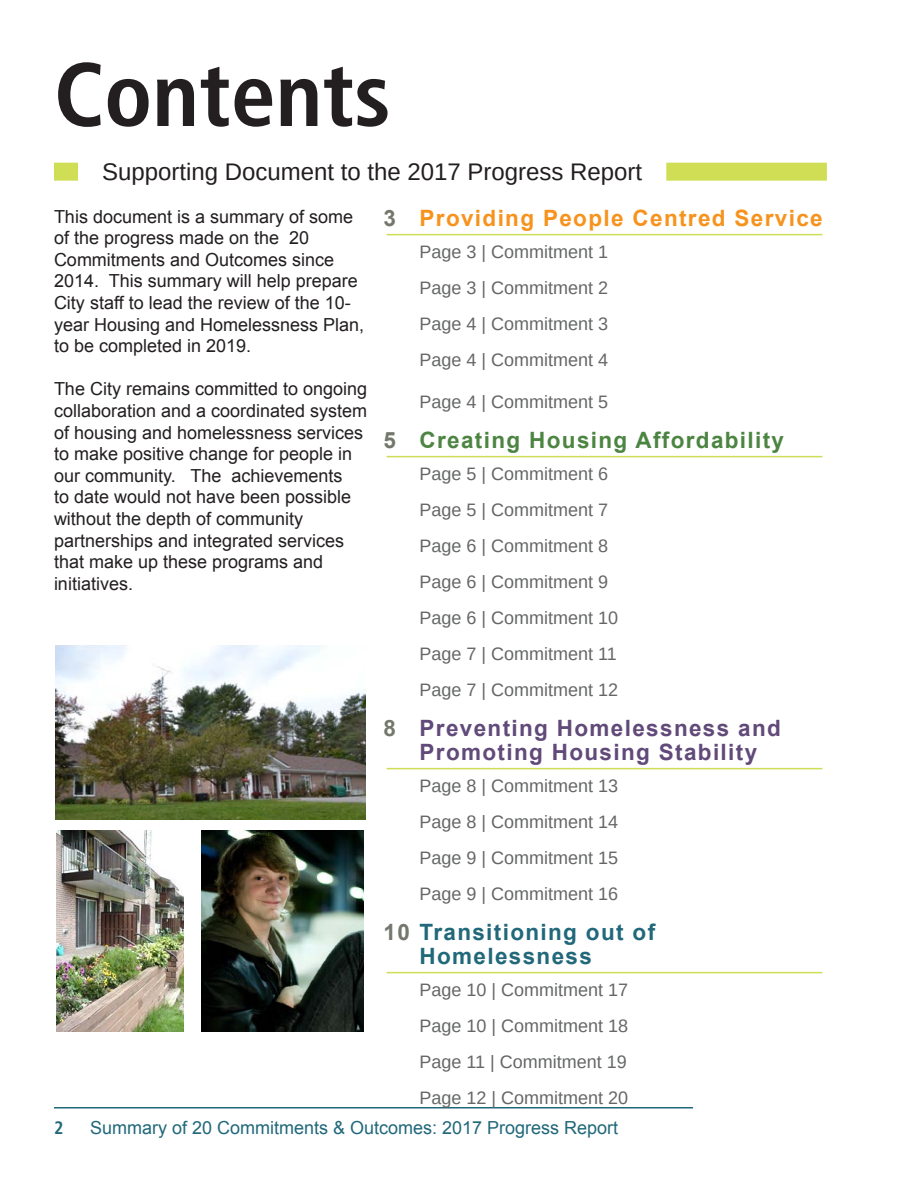
<style>
.page{position:relative;width:918px;height:1188px;background:#fff}
.page>*{position:absolute;margin:0;border:0;box-sizing:border-box;transform-origin:0 0}
.t1{font:700 condensed 90px "Frutiger LT Std";color:#231f20}
.t2{font:24px "Arimo";color:#231f20}
.TOC_headings{font:700 22.5px/24px "Arial";letter-spacing:.06em;color:#614a79;text-align:center}
.TOC_headings-2{font:700 22.5px/24px "Arial";letter-spacing:.06em;color:#21687a}
.TOC_headings-3{font:700 22.5px "Arial";letter-spacing:.06em;color:#f7931d}
.TOC_Subheadings{font:700 22.5px "Arial";letter-spacing:.06em;color:#4c8541}
.t3{font:18px/21.6px "Arial";color:#231f20}
.TOC_descriptions{font:18px "Arimo";color:#656666}
.t4{font:18px "Arial";color:#21687a}
.t5{font:700 condensed 18px "Frutiger LT Std";color:#21687a}
.s1{color:#73776c}
</style>
<div class="page">
<hr style="left:54px;top:1107px;width:639px;height:1px;background:#21687a">
<hr style="left:387px;top:234px;width:435px;height:1px;background:#cfde55">
<hr style="left:387px;top:456px;width:435px;height:1px;background:#cfde55">
<hr style="left:387px;top:768px;width:435px;height:1px;background:#cfde55">
<hr style="left:387px;top:972px;width:435px;height:1px;background:#cfde55">
<div style="left:54px;top:163px;width:24px;height:18px;background:#cfde55"></div>
<div style="left:666px;top:163px;width:161px;height:18px;background:#cfde55"></div>
<img style="left:56px;top:645px;width:310px;height:175px">
<img style="left:56px;top:831px;width:128px;height:201px">
<img style="left:201px;top:830px;width:162px;height:202px">
<h2 class="t1" style="left:54px;top:41px;width:338px">Contents</h2>
<h3 class="t2" style="left:102px;top:156px;width:542px">Supporting Document to the 2017 Progress Report</h3>
<p class="t3" style="left:54px;top:206px;width:312px">This document is a summary of some of the progress made on the 20<br>Commitments and Outcomes since<br>2014. This summary will help prepare<br>City staff to lead the review of the 10- year Housing and Homelessness Plan, to be completed in 2019.</p>
<p class="t3" style="left:54px;top:378px;width:315px">The City remains committed to ongoing collaboration and a coordinated system of housing and homelessness services to make positive change for people in our community. The achievements<br>to date would not have been possible without the depth of community partnerships and integrated services that make up these programs and initiatives.</p>
<p class="TOC_headings-3" style="left:384px;top:203px;width:441px"><span class="s1">3</span> Providing People Centred Service</p>
<p class="TOC_descriptions" style="left:420px;top:240px;width:190px">Page 3 | Commitment 1</p>
<p class="TOC_descriptions" style="left:420px;top:276px;width:190px">Page 3 | Commitment 2</p>
<p class="TOC_descriptions" style="left:420px;top:312px;width:190px">Page 4 | Commitment 3</p>
<p class="TOC_descriptions" style="left:420px;top:348px;width:190px">Page 4 | Commitment 4</p>
<p class="TOC_descriptions" style="left:420px;top:390px;width:190px">Page 4 | Commitment 5</p>
<h5 class="TOC_Subheadings" style="left:384px;top:425px;width:402px"><span class="s1">5</span> Creating Housing Affordability</h5>
<p class="TOC_descriptions" style="left:420px;top:462px;width:190px">Page 5 | Commitment 6</p>
<p class="TOC_descriptions" style="left:420px;top:498px;width:190px">Page 5 | Commitment 7</p>
<p class="TOC_descriptions" style="left:420px;top:534px;width:190px">Page 6 | Commitment 8</p>
<p class="TOC_descriptions" style="left:420px;top:570px;width:190px">Page 6 | Commitment 9</p>
<p class="TOC_descriptions" style="left:420px;top:606px;width:200px">Page 6 | Commitment 10</p>
<p class="TOC_descriptions" style="left:420px;top:642px;width:199px">Page 7 | Commitment 11</p>
<p class="TOC_descriptions" style="left:420px;top:678px;width:200px">Page 7 | Commitment 12</p>
<p class="TOC_headings" style="left:384px;top:717px;width:399px"><span class="s1">8</span> Preventing Homelessness and<br>Promoting Housing Stability</p>
<p class="TOC_descriptions" style="left:420px;top:774px;width:200px">Page 8 | Commitment 13</p>
<p class="TOC_descriptions" style="left:420px;top:810px;width:200px">Page 8 | Commitment 14</p>
<p class="TOC_descriptions" style="left:420px;top:846px;width:200px">Page 9 | Commitment 15</p>
<p class="TOC_descriptions" style="left:420px;top:882px;width:200px">Page 9 | Commitment 16</p>
<p class="TOC_headings-2" style="left:420px;top:921px;width:237px;text-indent:-36px"><span class="s1">10</span> Transitioning out of<br>Homelessness</p>
<p class="TOC_descriptions" style="left:420px;top:978px;width:210px">Page 10 | Commitment 17</p>
<p class="TOC_descriptions" style="left:420px;top:1014px;width:210px">Page 10 | Commitment 18</p>
<p class="TOC_descriptions" style="left:420px;top:1050px;width:209px">Page 11 | Commitment 19</p>
<p class="TOC_descriptions" style="left:420px;top:1086px;width:210px">Page 12 | Commitment 20</p>
<p class="t5" style="left:54px;top:1117px;width:11px">2</p>
<p class="t4" style="left:90px;top:1116px;width:530px">Summary of 20 Commitments &amp; Outcomes: 2017 Progress Report</p>
</div>
